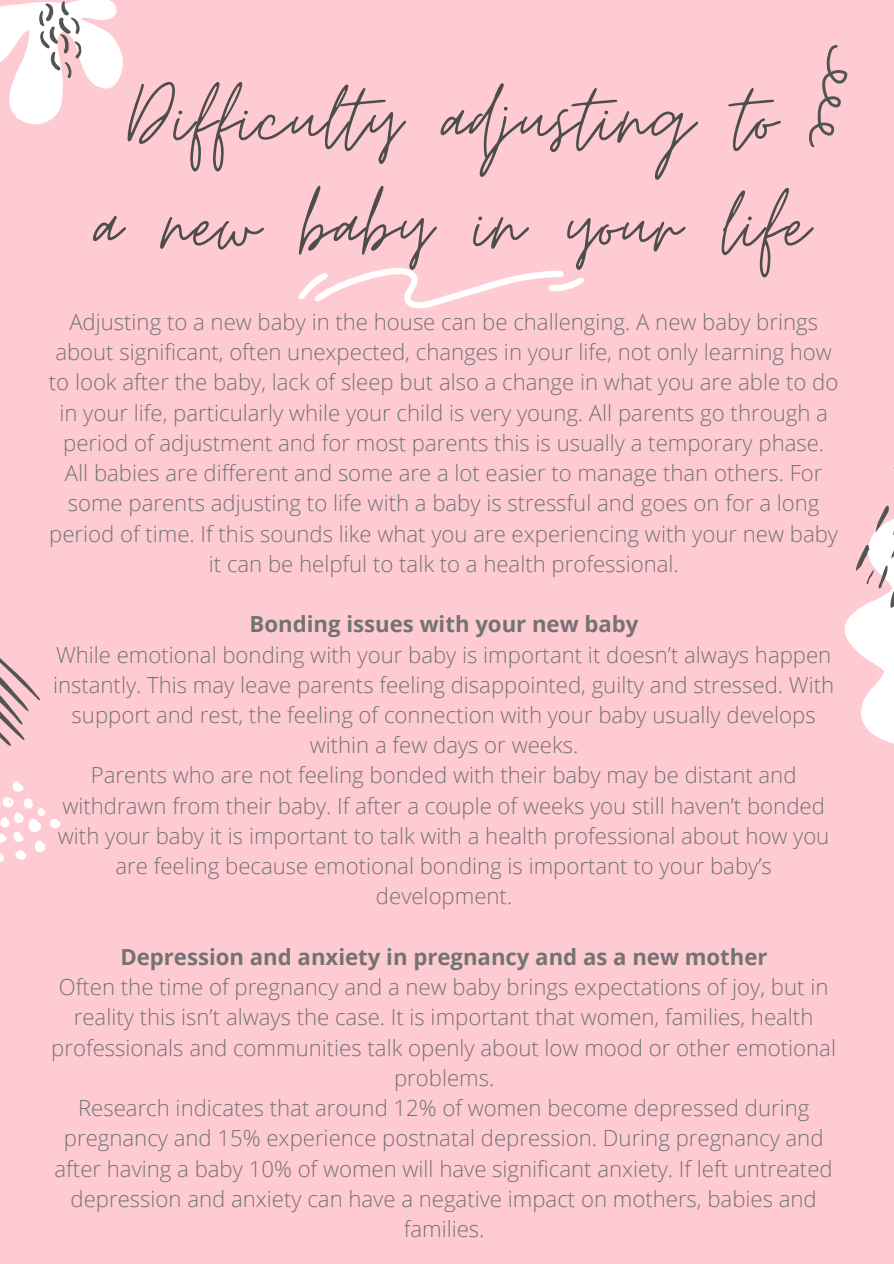
<style>
.page{position:relative;width:894px;height:1264px;background:#fff}
.page>*{position:absolute;margin:0;border:0;box-sizing:border-box;transform-origin:0 0}
.t1{font:101.25px/105.9px "Moon Time";letter-spacing:.015em;color:#4d4d4d;text-align:center}
.t2{font:300 22.2px/30.2px "Open Sans";color:#737373;text-align:center}
.t3{font:700 22.2px "Open Sans";color:#737373}
</style>
<div class="page">
<div style="left:0;top:0;width:893px;height:1263px;background:#ffcbd3"></div>
<svg style="left:298px;top:268px;width:286px;height:40px"></svg>
<svg style="left:0;top:781px;width:60px;height:81px"></svg>
<svg style="left:844px;top:446px;width:50px;height:333px"></svg>
<svg style="left:809px;top:45px;width:39px;height:103px"></svg>
<svg style="left:0;top:658px;width:40px;height:88px"></svg>
<svg style="left:0;top:0;width:123px;height:125px"></svg>
<p class="t1" style="left:95px;top:68px;width:715px">Difficulty adjusting to<br>a new baby in your life</p>
<p class="t2" style="left:49px;top:306px;width:790px">Adjusting to a new baby in the house can be challenging. A new baby brings about significant, often unexpected, changes in your life, not only learning how to look after the baby, lack of sleep but also a change in what you are able to do in your life, particularly while your child is very young. All parents go through a period of adjustment and for most parents this is usually a temporary phase.</p>
<p class="t2" style="left:49px;top:457px;width:790px">All babies are different and some are a lot easier to manage than others. For some parents adjusting to life with a baby is stressful and goes on for a long period of time. If this sounds like what you are experiencing with your new baby it can be helpful to talk to a health professional.</p>
<p class="t3" style="left:249px;top:608px;width:390px">Bonding issues with your new baby</p>
<p class="t2" style="left:53px;top:639px;width:782px">While emotional bonding with your baby is important it doesn’t always happen instantly. This may leave parents feeling disappointed, guilty and stressed. With support and rest, the feeling of connection with your baby usually develops within a few days or weeks.</p>
<p class="t2" style="left:58px;top:759px;width:772px">Parents who are not feeling bonded with their baby may be distant and withdrawn from their baby. If after a couple of weeks you still haven’t bonded with your baby it is important to talk with a health professional about how you are feeling because emotional bonding is important to your baby’s development.</p>
<p class="t3" style="left:120px;top:941px;width:648px">Depression and anxiety in pregnancy and as a new mother</p>
<p class="t2" style="left:51px;top:971px;width:786px">Often the time of pregnancy and a new baby brings expectations of joy, but in reality this isn’t always the case. It is important that women, families, health professionals and communities talk openly about low mood or other emotional problems.</p>
<p class="t2" style="left:55px;top:1092px;width:779px">Research indicates that around 12% of women become depressed during pregnancy and 15% experience postnatal depression. During pregnancy and after having a baby 10% of women will have significant anxiety. If left untreated depression and anxiety can have a negative impact on mothers, babies and families.</p>
</div>
